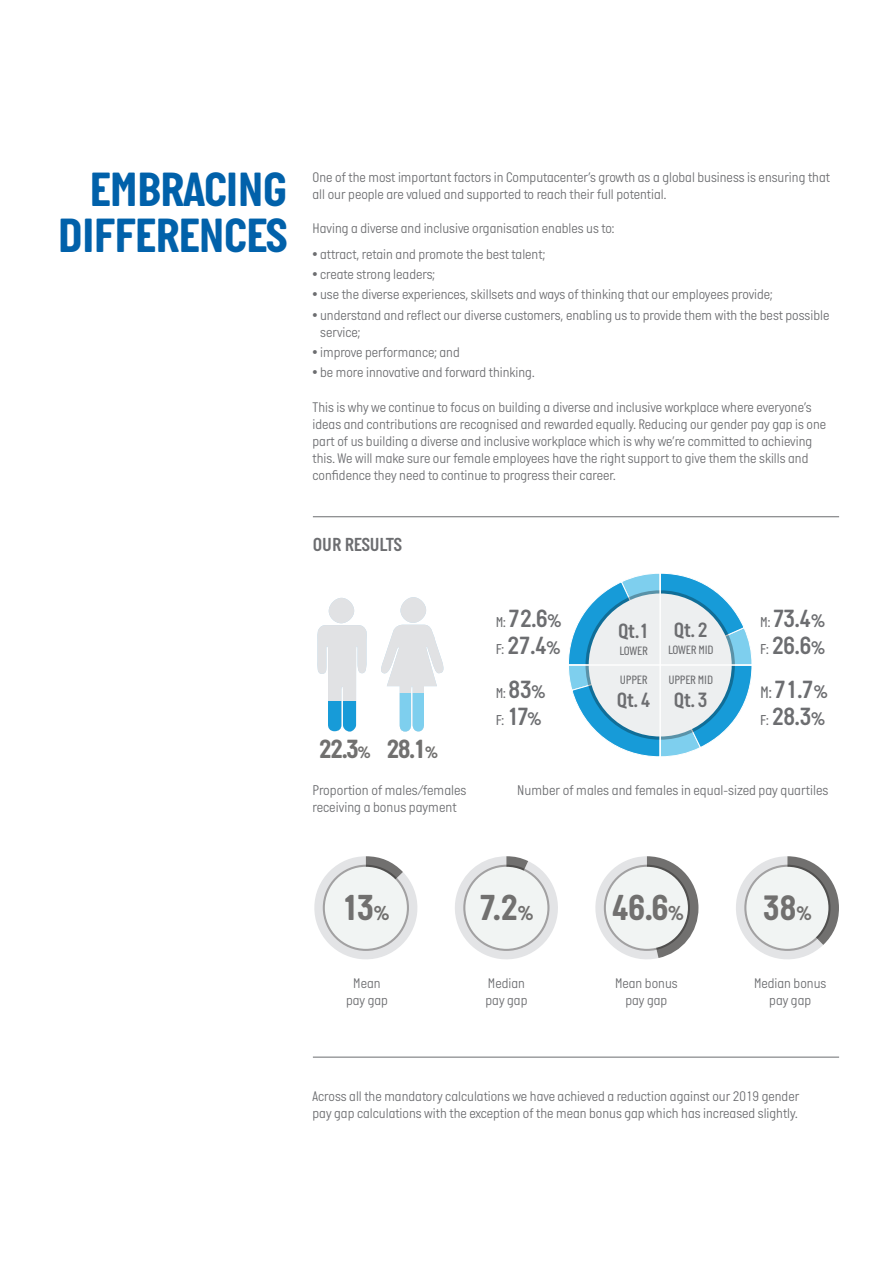
<style>
.page{position:relative;width:893px;height:1263px;background:#fff}
.page>*{position:absolute;margin:0;border:0;box-sizing:border-box;transform-origin:0 0}
.t1{font:700 49.2px/45.9px "Italian Plate No One";letter-spacing:-.015em;color:#0161aa;text-align:right}
.t2{font:700 36.9px "Italian Plate No One";color:#71706f}
.t3{font:700 36.15px "Italian Plate No One";color:#71706f}
.t4{font:700 26.85px "Italian Plate No One";color:#71706f}
.t5{font:25.5px/27px "Italian Plate No One D Bd";letter-spacing:-.01em;color:#6c6d70}
.t6{font:21.15px "Italian Plate No One D Bd";letter-spacing:-.01em;color:#6c6d70}
.t7{font:19.35px "Italian Plate No One D Bd";letter-spacing:-.005em;color:#6c6d70}
.t8{font:14.7px/27px "Italian Plate No One";color:#6c6d70}
.t9{font:300 14.4px/17.4px "Italian Plate No One";color:#6c6d70}
.t10{font:300 14.25px/17.1px "Italian Plate No One";color:#6c6d70}
.t11{font:12.45px "Italian Plate No One";letter-spacing:-.01em;color:#6c6d70}
.s1{font-size:16.95px}
.s2{font-family:"Italian Plate No One";font-size:14.7px}
.s3{font-size:18.6px}
.s4{font-family:"Italian Plate No One D Bd";font-size:25.5px}
.s5{font-family:"Italian Plate No One D Bd";font-size:18.6px}
.s6{font-family:"Italian Plate No One";font-size:16.95px}
.s7{font-size:20.55px}
.s8{font-size:20.1px}
</style>
<div class="page">
<svg style="left:317px;top:598px;width:50px;height:104px"></svg>
<svg style="left:328px;top:702px;width:29px;height:29px"></svg>
<svg style="left:381px;top:597px;width:63px;height:96px"></svg>
<svg style="left:399px;top:693px;width:25px;height:38px"></svg>
<svg style="left:568px;top:573px;width:184px;height:184px"></svg>
<hr style="left:564px;top:664px;width:192px;height:2px;background:#fff">
<hr style="left:659px;top:569px;width:2px;height:192px;background:#fff">
<svg style="left:314px;top:856px;width:104px;height:104px"></svg>
<svg style="left:323px;top:865px;width:86px;height:86px"></svg>
<div style="left:325px;top:867px;width:82px;height:82px;background:#f1f4f3;border-radius:50%"></div>
<svg style="left:455px;top:856px;width:103px;height:104px"></svg>
<svg style="left:463px;top:865px;width:86px;height:86px"></svg>
<div style="left:465px;top:867px;width:82px;height:82px;background:#f1f4f3;border-radius:50%"></div>
<svg style="left:595px;top:856px;width:103px;height:104px"></svg>
<svg style="left:604px;top:865px;width:86px;height:86px"></svg>
<div style="left:606px;top:867px;width:82px;height:82px;background:#f1f4f3;border-radius:50%"></div>
<svg style="left:736px;top:856px;width:103px;height:104px"></svg>
<svg style="left:744px;top:865px;width:86px;height:86px"></svg>
<div style="left:746px;top:867px;width:82px;height:82px;background:#f1f4f3;border-radius:50%"></div>
<hr style="left:313px;top:516px;width:526px;height:1px;background:#6c6d70">
<hr style="left:313px;top:1057px;width:526px;height:1px;background:#6c6d70">
<p class="t1" style="left:58px;top:166px;width:231px">EMBRACING<br>DIFFERENCES</p>
<p class="t10" style="left:313px;top:169px;width:519px">One of the most important factors in Computacenter’s growth as a global business is ensuring that all our people are valued and supported to reach their full potential.</p>
<p class="t10" style="left:313px;top:220px;width:303px">Having a diverse and inclusive organisation enables us to:</p>
<p class="t10" style="left:313px;top:246px;width:234px">• attract, retain and promote the best talent;</p>
<p class="t10" style="left:313px;top:266px;width:124px">• create strong leaders;</p>
<p class="t10" style="left:313px;top:287px;width:462px">• use the diverse experiences, skillsets and ways of thinking that our employees provide;</p>
<p class="t10" style="left:320px;top:307px;width:511px;text-indent:-8px">• understand and reflect our diverse customers, enabling us to provide them with the best possible service;</p>
<p class="t10" style="left:313px;top:344px;width:149px">• improve performance; and</p>
<p class="t10" style="left:313px;top:365px;width:224px">• be more innovative and forward thinking.</p>
<p class="t10" style="left:313px;top:399px;width:515px">This is why we continue to focus on building a diverse and inclusive workplace where everyone’s ideas and contributions are recognised and rewarded equally. Reducing our gender pay gap is one part of us building a diverse and inclusive workplace which is why we’re committed to achieving this. We will make sure our female employees have the right support to give them the skills and confidence they need to continue to progress their career.</p>
<p class="t7" style="left:313px;top:534px;width:91px">OUR RESULTS</p>
<p class="t4" style="left:319px;top:735px;width:120px">22.3<span class="s1">%</span> 28.1<span class="s1">%</span></p>
<p class="t5" style="left:496px;top:605px;width:67px"><span class="s2">M:</span> 72.6<span class="s3">%<br></span><span class="s2">F:</span> 27.4<span class="s3">%</span></p>
<p class="t8" style="left:496px;top:679px;width:51px">M: <span class="s4">83</span><span class="s5">%<br></span>F: <span class="s4">17</span><span class="s5">%</span></p>
<p class="t6" style="left:618px;top:619px;width:91px">Qt.1 Qt. 2</p>
<p class="t11" style="left:619px;top:644px;width:30px">LOWER</p>
<p class="t11" style="left:668px;top:643px;width:47px">LOWER MID</p>
<p class="t11" style="left:620px;top:673px;width:29px">UPPER</p>
<p class="t11" style="left:668px;top:673px;width:46px">UPPER MID</p>
<p class="t6" style="left:617px;top:688px;width:92px">Qt. 4 Qt. 3</p>
<p class="t5" style="left:760px;top:605px;width:66px"><span class="s2">M:</span> 73.4<span class="s3">%<br></span><span class="s2">F:</span> 26.6<span class="s3">%</span></p>
<p class="t5" style="left:760px;top:675px;width:69px"><span class="s6">M:</span> 71.7<span class="s3">%<br></span><span class="s2">F:</span> 28.3<span class="s3">%</span></p>
<p class="t9" style="left:313px;top:782px;width:155px">Proportion of males/females receiving a bonus payment</p>
<p class="t9" style="left:517px;top:782px;width:313px">Number of males and females in equal-sized pay quartiles</p>
<p class="t2" style="left:342px;top:887px;width:49px">13<span class="s7">%</span></p>
<p class="t2" style="left:479px;top:887px;width:55px">7.2<span class="s7">%</span></p>
<p class="t2" style="left:612px;top:887px;width:74px">46.6<span class="s7">%</span></p>
<p class="t3" style="left:763px;top:888px;width:50px">38<span class="s8">%</span></p>
<p class="t10" style="left:346px;top:976px;width:43px;line-height:16.5px;text-align:center">Mean pay gap</p>
<p class="t10" style="left:485px;top:976px;width:43px;line-height:16.5px">Median pay gap</p>
<p class="t10" style="left:615px;top:976px;width:64px;line-height:16.5px;text-align:center">Mean bonus pay gap</p>
<p class="t10" style="left:754px;top:976px;width:74px;line-height:16.5px;text-align:center">Median bonus pay gap</p>
<p class="t10" style="left:313px;top:1088px;width:488px">Across all the mandatory calculations we have achieved a reduction against our 2019 gender pay gap calculations with the exception of the mean bonus gap which has increased slightly.</p>
</div>
